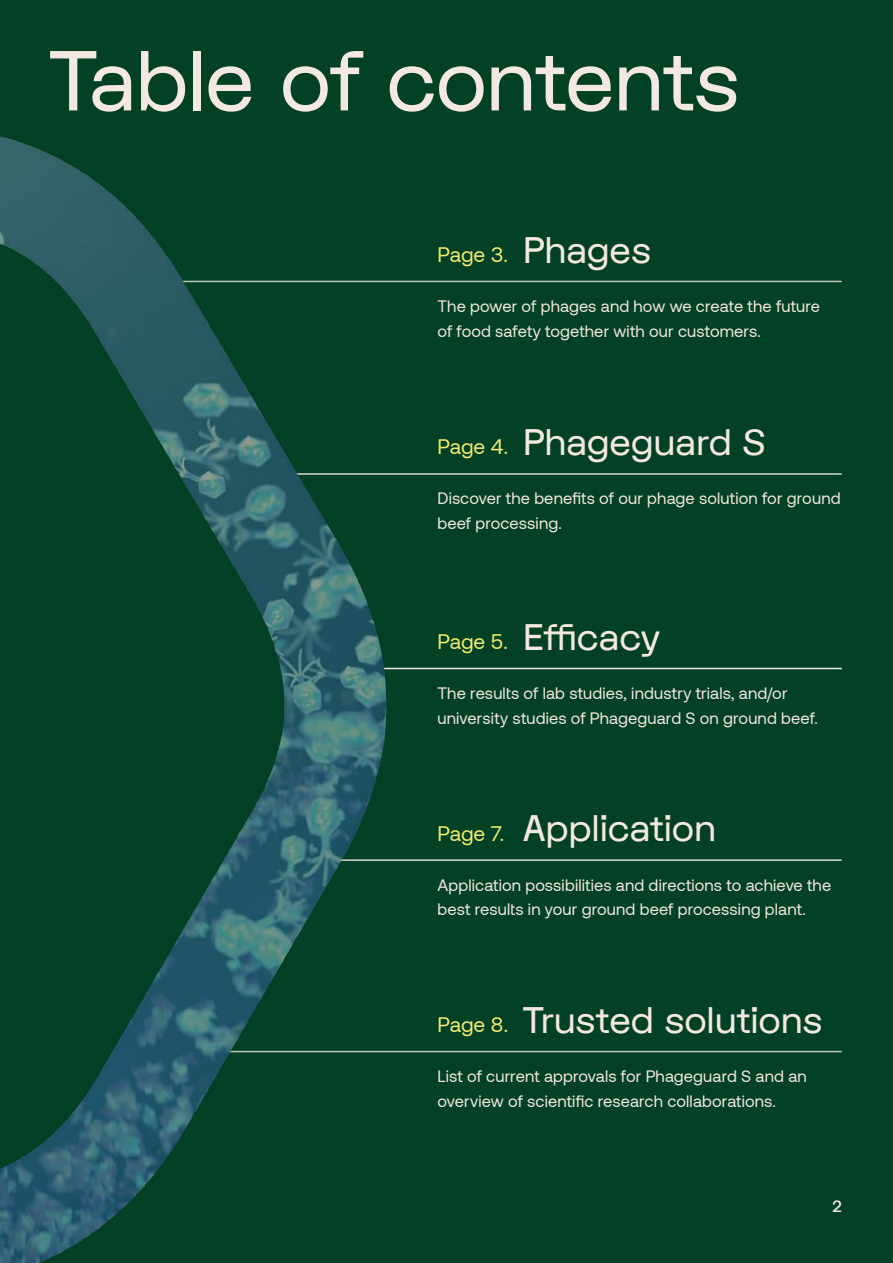
<style>
.page{position:relative;width:893px;height:1263px;background:#024126}
.page>*{position:absolute;margin:0;border:0;box-sizing:border-box;transform-origin:0 0}
.t1{font:82.5px "FK Display";letter-spacing:-.02em;color:#f4e8e2}
.t2{font:36px "FK Display";letter-spacing:-.005em;color:#f4e8e2}
.t3{font:21px "Aeonik";letter-spacing:-.005em;color:#f3eb6f}
.t4{font:16.5px/24.8px "Aeonik";letter-spacing:.01em;color:#f4e8e2}
.t5{font:500 16.5px "Aeonik";color:#f4e8e2}
.s1{font-family:"Aeonik";font-size:21px;color:#f3eb6f}
</style>
<div class="page">
<hr style="left:211px;top:1051px;width:630px;height:1px;background:#f4e8e2">
<hr style="left:279px;top:859px;width:562px;height:2px;background:#f4e8e2">
<hr style="left:355px;top:668px;width:486px;height:1px;background:#f4e8e2">
<hr style="left:269px;top:473px;width:572px;height:2px;background:#f4e8e2">
<hr style="left:115px;top:281px;width:726px;height:1px;background:#f4e8e2">
<img style="left:0;top:136px;width:607px;height:1127px">
<h1 class="t1" style="left:49px;top:26px;width:693px">Table of contents</h1>
<h2 class="t2" style="left:523px;top:226px;width:130px">Phages</h2>
<p class="t4" style="left:437px;top:294px;width:384px">The power of phages and how we create the future of food safety together with our customers.</p>
<p class="t3" style="left:437px;top:243px;width:72px">Page 3.</p>
<h2 class="t2" style="left:437px;top:418px;width:330px"><span class="s1">Page 4.</span> Phageguard S</h2>
<p class="t4" style="left:437px;top:486px;width:405px">Discover the benefits of our phage solution for ground beef processing.</p>
<h2 class="t2" style="left:523px;top:613px;width:139px">Efficacy</h2>
<p class="t4" style="left:437px;top:681px;width:382px">The results of lab studies, industry trials, and/or university studies of Phageguard S on ground beef.</p>
<p class="t3" style="left:437px;top:630px;width:72px">Page 5.</p>
<h2 class="t2" style="left:523px;top:804px;width:195px">Application</h2>
<p class="t4" style="left:437px;top:872px;width:395px">Application possibilities and directions to achieve the best results in your ground beef processing plant.</p>
<p class="t3" style="left:437px;top:822px;width:68px">Page 7.</p>
<h2 class="t2" style="left:523px;top:996px;width:301px">Trusted solutions</h2>
<p class="t4" style="left:437px;top:1064px;width:371px">List of current approvals for Phageguard S and an overview of scientific research collaborations.</p>
<p class="t3" style="left:437px;top:1013px;width:72px">Page 8.</p>
<p class="t5" style="left:832px;top:1196px;width:11px">2</p>
</div>
